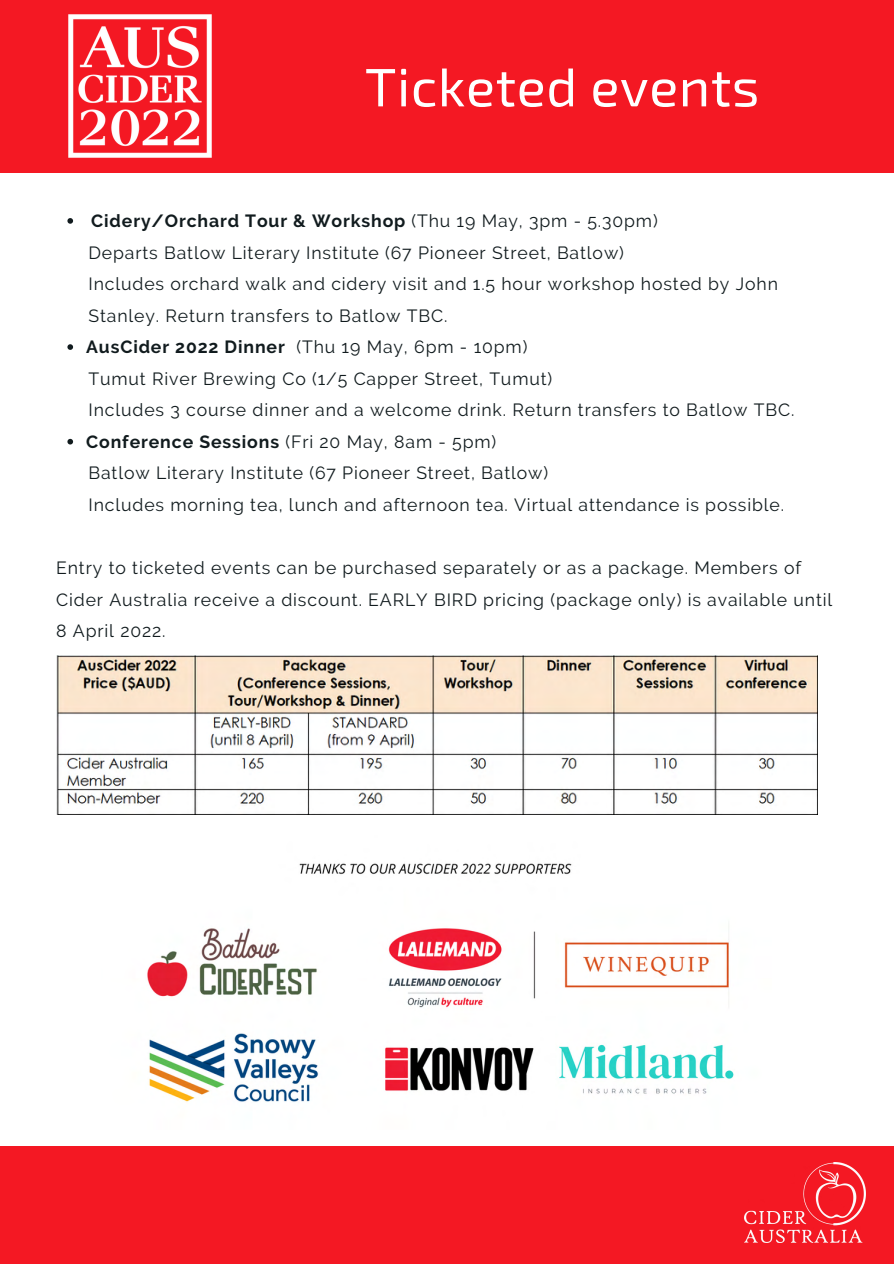
<style>
.page{position:relative;width:894px;height:1264px;background:#fff}
.page>*{position:absolute;margin:0;border:0;box-sizing:border-box;transform-origin:0 0}
.t1{font:54px "Exo 2";letter-spacing:.01em;color:#fff}
.t2{font:17.7px/31.5px "Raleway";letter-spacing:.05em;color:#111b1e}
.t3{font:700 17.7px "Raleway";letter-spacing:.05em;color:#111b1e}
.s1{font-weight:400}
.s2{font-weight:700}
</style>
<div class="page">
<div style="left:0;top:0;width:893px;height:172px;background:#f41823"></div>
<img style="left:47px;top:14px;width:187px;height:159px">
<img style="left:147px;top:863px;width:587px;height:239px">
<div style="left:0;top:1146px;width:893px;height:117px;background:#f41823"></div>
<img style="left:744px;top:1162px;width:121px;height:80px">
<img style="left:56px;top:655px;width:761px;height:159px">
<svg style="left:67px;top:218px;width:6px;height:6px"></svg>
<svg style="left:67px;top:344px;width:6px;height:6px"></svg>
<svg style="left:67px;top:439px;width:6px;height:5px"></svg>
<p class="t1" style="left:365px;top:52px;width:396px">Ticketed events</p>
<p class="t3" style="left:91px;top:210px;width:568px">Cidery/Orchard Tour &amp; Workshop <span class="s1">(Thu 19 May, 3pm - 5.30pm)</span></p>
<p class="t2" style="left:88px;top:237px;width:537px">Departs Batlow Literary Institute (67 Pioneer Street, Batlow)</p>
<p class="t2" style="left:88px;top:268px;width:690px">Includes orchard walk and cidery visit and 1.5 hour workshop hosted by John</p>
<p class="t2" style="left:88px;top:300px;width:360px">Stanley. Return transfers to Batlow TBC.</p>
<p class="t2" style="left:86px;top:331px;width:442px"><span class="s2">AusCider 2022 Dinner</span> (Thu 19 May, 6pm - 10pm)</p>
<p class="t2" style="left:88px;top:363px;width:465px">Tumut River Brewing Co (1/5 Capper Street, Tumut)</p>
<p class="t2" style="left:88px;top:394px;width:707px">Includes 3 course dinner and a welcome drink. Return transfers to Batlow TBC.</p>
<p class="t3" style="left:86px;top:431px;width:411px">Conference Sessions <span class="s1">(Fri 20 May, 8am - 5pm)</span></p>
<p class="t2" style="left:88px;top:457px;width:461px">Batlow Literary Institute (67 Pioneer Street, Batlow)</p>
<p class="t2" style="left:88px;top:489px;width:697px">Includes morning tea, lunch and afternoon tea. Virtual attendance is possible.</p>
<p class="t2" style="left:56px;top:552px;width:777px">Entry to ticketed events can be purchased separately or as a package. Members of<br>Cider Australia receive a discount. EARLY BIRD pricing (package only) is available until<br>8 April 2022.</p>
</div>
